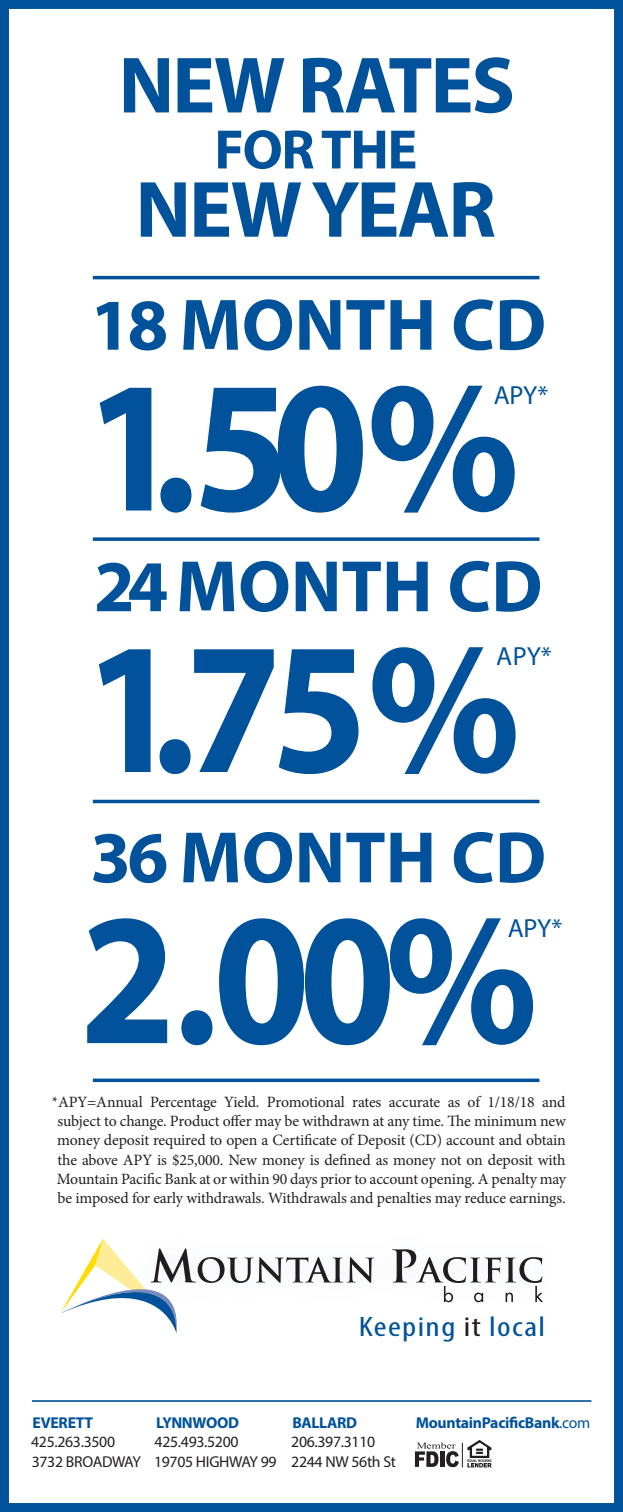
<style>
.page{position:relative;width:623px;height:1512px;background:#fff}
.page>*{position:absolute;margin:0;border:0;box-sizing:border-box;transform-origin:0 0}
.t1{font:700 188.83px "Myriad Pro";color:#01529a;scale:.92 1}
.t2{font:700 80.5px "Myriad Pro";letter-spacing:-.025em;color:#01529a}
.t3{font:700 73.5px "Myriad Pro";color:#01529a}
.t4{font:700 56px "Myriad Pro";letter-spacing:-.025em;color:#01529a}
.t5{font:condensed 28.18px "Myriad Pro";letter-spacing:.04em;color:#01529a;scale:1.25 1}
.t6{font:26.25px "Myriad Pro";letter-spacing:-.005em;color:#01529a}
.t7{font:15.75px/19.2px "Minion Pro";letter-spacing:-.01em;color:#231f20;text-align:center}
.t8{font:15.75px/19.2px "Myriad Pro";letter-spacing:-.02em;color:#231f20}
.t9{font:700 15.75px "Myriad Pro";letter-spacing:-.02em;color:#01529a}
.s1{color:#231f20}
.s2{font-weight:400}
.s3{font-weight:700;color:#01529a}
</style>
<div class="page">
<div style="left:0;top:0;width:622px;height:1512px;border:9px solid #01529a"></div>
<svg style="left:392px;top:1249px;width:150px;height:53px"></svg>
<svg style="left:60px;top:1239px;width:314px;height:95px"></svg>
<svg style="left:414px;top:1440px;width:77px;height:27px"></svg>
<hr style="left:32px;top:1400px;width:559px;height:2px;background:#01529a">
<svg style="left:93px;top:537px;width:446px;height:4px;background:#2067a6"></svg>
<hr style="left:93px;top:1079px;width:446px;height:3px;background:#01529a">
<hr style="left:93px;top:800px;width:446px;height:3px;background:#01529a">
<hr style="left:93px;top:276px;width:446px;height:3px;background:#01529a">
<h2 class="t2" style="left:118px;top:33px;width:397px">NEW RATES</h2>
<h3 class="t4" style="left:214px;top:113px;width:204px">FOR THE</h3>
<h2 class="t2" style="left:135px;top:157px;width:362px">NEW YEAR</h2>
<h3 class="t3" style="left:90px;top:277px;width:457px">18 MONTH CD</h3>
<h1 class="t1" style="left:85px;top:324px;width:473px">1.50%</h1>
<h3 class="t6" style="left:493px;top:379px;width:56px">APY*</h3>
<h3 class="t3" style="left:94px;top:539px;width:449px">24 MONTH CD</h3>
<h1 class="t1" style="left:84px;top:585px;width:475px">1.75%</h1>
<h3 class="t6" style="left:496px;top:640px;width:56px">APY*</h3>
<h3 class="t3" style="left:90px;top:810px;width:457px">36 MONTH CD</h3>
<h1 class="t1" style="left:80px;top:856px;width:499px">2.00%</h1>
<h3 class="t6" style="left:507px;top:912px;width:56px">APY*</h3>
<p class="t7" style="left:52px;top:1092px;width:515px">*APY=Annual Percentage Yield. Promotional rates accurate as of 1/18/18 and subject to change. Product offer may be withdrawn at any time. The minimum new money deposit required to open a Certificate of Deposit (CD) account and obtain the above APY is $25,000. New money is defined as money not on deposit with Mountain Pacific Bank at or within 90 days prior to account opening. A penalty may be imposed for early withdrawals. Withdrawals and penalties may reduce earnings.</p>
<h3 class="t5" style="left:358px;top:1310px;width:151px">Keeping <span class="s1">it</span> local</h3>
<p class="t9" style="left:33px;top:1413px;width:62px">EVERETT</p>
<p class="t8" style="left:31px;top:1432px;width:111px">425.263.3500<br>3732 BROADWAY</p>
<p class="t9" style="left:156px;top:1413px;width:84px">LYNNWOOD</p>
<p class="t9" style="left:415px;top:1413px;width:176px">MountainPacificBank<span class="s2">.com</span></p>
<p class="t8" style="left:154px;top:1432px;width:124px">425.493.5200<br>19705 HIGHWAY 99</p>
<p class="t8" style="left:291px;top:1413px;width:106px"><span class="s3">BALLARD<br></span>206.397.3110<br>2244 NW 56th St</p>
</div>
